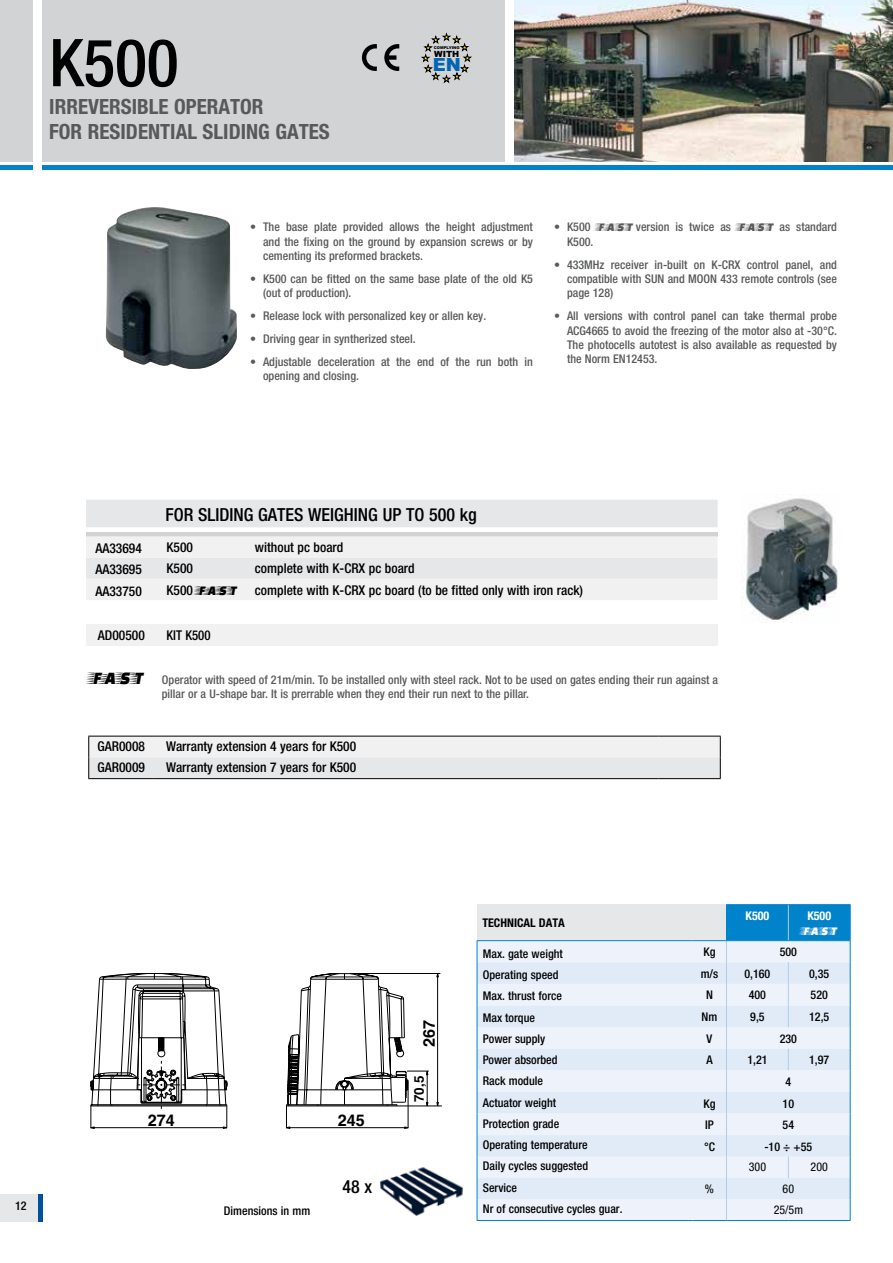
<style>
.page{position:relative;width:893px;height:1263px;background:#fff}
.page>*{position:absolute;margin:0;border:0;box-sizing:border-box;transform-origin:0 0}
.t1{font:500 condensed 66px "Helvetica Neue";color:#000}
.t2{font:700 condensed 21px/25.5px "Helvetica Neue";color:#58595b}
.t3{font:900 18.15px "Arial";color:#0066b3}
.t4{font:500 condensed 18px "Helvetica Neue";color:#000}
.t5{font:700 16.2px "Helvetica";color:#000}
.t6{font:500 condensed 13.5px/21.3px "Helvetica Neue";color:#000}
.t7{font:500 condensed 13.5px "Helvetica Neue";color:#000;scale:.95 1}
.t8{font:700 13.5px "Helvetica";color:#000}
.t9{font:500 condensed 12px/14.4px "Helvetica Neue";color:#58595b}
.t10{font:500 condensed 12px/21.3px "Helvetica Neue";color:#000}
.t11{font:condensed 12px/21.3px "Helvetica Neue LT Std";color:#000;text-align:center}
.t12{font:700 condensed 12px "Helvetica Neue";color:#000}
.t13{font:700 condensed 12px "Helvetica Neue";color:#fff}
.t14{font:12px "Faster One";color:#fff}
.t15{font:900 8.55px "Arial";color:#000}
.t16{font:900 3.9px "Arial";color:#000}
.s1{font-family:"Faster One";font-weight:400;font-stretch:normal}
.s2{font-family:"Faster One";font-weight:400;font-stretch:normal;font-size:18px;color:#000}
</style>
<div class="page">
<div style="left:86px;top:500px;width:632px;height:27px;background:#e6e7e8"></div>
<hr style="left:86px;top:532px;width:632px;height:4px;background:#d1d3d4">
<svg style="left:86px;top:536px;width:632px;height:64px"></svg>
<div style="left:0;top:1194px;width:38px;height:28px;background:#e6e7e8"></div>
<div style="left:38px;top:1194px;width:5px;height:28px;background:#00529c"></div>
<div style="left:43px;top:0;width:462px;height:161px;background:#d1d3d4"></div>
<img style="left:514px;top:0;width:379px;height:161px">
<img style="left:741px;top:498px;width:98px;height:124px">
<img style="left:106px;top:207px;width:131px;height:162px">
<svg style="left:90px;top:973px;width:352px;height:156px"></svg>
<svg style="left:362px;top:44px;width:15px;height:27px"></svg>
<svg style="left:384px;top:44px;width:15px;height:27px"></svg>
<svg style="left:422px;top:33px;width:49px;height:50px"></svg>
<div style="left:0;top:0;width:33px;height:161px;background:#d1d3d4"></div>
<hr style="left:43px;top:166px;width:850px;height:4px;background:#0083ca">
<hr style="left:0;top:166px;width:33px;height:4px;background:#0083ca">
<div style="left:477px;top:905px;width:249px;height:36px;background:#e6e7e8"></div>
<div style="left:478px;top:941px;width:248px;height:279px;background:#eef3fb"></div>
<svg style="left:478px;top:962px;width:248px;height:237px;background:#e7eef8"></svg>
<hr style="left:477px;top:940px;width:215px;height:1px;background:#0083ca">
<hr style="left:692px;top:940px;width:34px;height:1px;background:#0083ca">
<svg style="left:726px;top:905px;width:125px;height:315px;background:#cce2f3"></svg>
<svg style="left:477px;top:941px;width:1px;height:279px"></svg>
<hr style="left:477px;top:1220px;width:215px;height:1px;background:#0083ca">
<hr style="left:692px;top:1220px;width:34px;height:1px;background:#0083ca">
<hr style="left:726px;top:1220px;width:62px;height:1px;background:#0083ca">
<hr style="left:788px;top:1220px;width:62px;height:1px;background:#0083ca">
<hr style="left:726px;top:904px;width:62px;height:1px;background:#0083ca">
<hr style="left:726px;top:905px;width:1px;height:35px;background:#0083ca">
<hr style="left:788px;top:904px;width:62px;height:1px;background:#0083ca">
<hr style="left:850px;top:905px;width:1px;height:35px;background:#0083ca">
<hr style="left:726px;top:940px;width:62px;height:1px;background:#0083ca">
<hr style="left:788px;top:940px;width:62px;height:1px;background:#0083ca">
<div style="left:86px;top:625px;width:632px;height:21px;background:#f1f1f2"></div>
<svg style="left:88px;top:736px;width:633px;height:42px"></svg>
<hr style="left:88px;top:778px;width:66px;height:1px;background:#000">
<hr style="left:154px;top:778px;width:504px;height:1px;background:#000">
<hr style="left:658px;top:778px;width:63px;height:1px;background:#000">
<img style="left:379px;top:1167px;width:84px;height:49px">
<h1 class="t1" style="left:49px;top:23px;width:131px">K500</h1>
<p class="t15" style="left:434px;top:49px;width:27px">WITH</p>
<p class="t16" style="left:434px;top:46px;width:28px">COMPLYING</p>
<h3 class="t3" style="left:433px;top:54px;width:30px">EN</h3>
<h2 class="t2" style="left:49px;top:93px;width:282px">IRREVERSIBLE OPERATOR<br>FOR RESIDENTIAL SLIDING GATES</h2>
<p class="t9" style="left:263px;top:220px;width:271px;text-align:justify;text-indent:-13px">• The base plate provided allows the height adjustment and the fixing on the ground by expansion screws or by cementing its preformed brackets.</p>
<p class="t9" style="left:263px;top:271px;width:271px;text-indent:-13px">• K500 can be fitted on the same base plate of the old K5 (out of production).</p>
<p class="t9" style="left:250px;top:309px;width:237px">• Release lock with personalized key or allen key.</p>
<p class="t9" style="left:250px;top:331px;width:167px">• Driving gear in syntherized steel.</p>
<p class="t9" style="left:263px;top:354px;width:271px;text-indent:-13px">• Adjustable deceleration at the end of the run both in opening and closing.</p>
<p class="t9" style="left:567px;top:220px;width:271px;text-indent:-13px">• K500 <span class="s1">FAST</span> version is twice as <span class="s1">FAST</span> as standard<br>K500.</p>
<p class="t9" style="left:567px;top:257px;width:271px;text-align:justify;text-indent:-13px">• 433MHz receiver in-built on K-CRX control panel, and compatible with SUN and MOON 433 remote controls (see page 128)</p>
<p class="t9" style="left:567px;top:309px;width:271px;text-align:justify;text-indent:-13px">• All versions with control panel can take thermal probe ACG4665 to avoid the freezing of the motor also at -30°C.<br>The photocells autotest is also available as requested by the Norm EN12453.</p>
<h3 class="t4" style="left:165px;top:504px;width:313px">FOR SLIDING GATES WEIGHING UP TO 500 kg</h3>
<p class="t6" style="left:95px;top:537px;width:48px;text-align:justify">AA33694<br>AA33695<br>AA33750</p>
<p class="t6" style="left:98px;top:624px;width:48px">AD00500</p>
<p class="t6" style="left:167px;top:537px;width:28px">K500</p>
<p class="t6" style="left:255px;top:537px;width:90px">without pc board</p>
<p class="t6" style="left:167px;top:558px;width:28px">K500</p>
<p class="t6" style="left:255px;top:558px;width:161px">complete with K-CRX pc board</p>
<p class="t6" style="left:167px;top:579px;width:72px">K500 <span class="s1">FAST</span></p>
<p class="t6" style="left:255px;top:579px;width:330px">complete with K-CRX pc board (to be fitted only with iron rack)</p>
<p class="t7" style="left:167px;top:628px;width:48px">KIT K500</p>
<p class="t9" style="left:162px;top:672px;width:558px;text-indent:-72px"><span class="s2">FAST</span> Operator with speed of 21m/min. To be installed only with steel rack. Not to be used on gates ending their run against a pillar or a U-shape bar. It is prerrable when they end their run next to the pillar.</p>
<p class="t6" style="left:98px;top:735px;width:49px">GAR0008<br>GAR0009</p>
<p class="t6" style="left:166px;top:735px;width:192px">Warranty extension 4 years for K500<br>Warranty extension 7 years for K500</p>
<p class="t10" style="left:15px;top:1195px;width:13px">12</p>
<h3 class="t5" style="left:148px;top:1107px;width:29px">274</h3>
<h3 class="t5" style="left:338px;top:1107px;width:29px">245</h3>
<p class="t10" style="left:224px;top:1199px;width:88px">Dimensions in mm</p>
<h3 class="t4" style="left:342px;top:1176px;width:31px">48 x</h3>
<h3 class="t5" style="left:416px;top:1047px;width:29px;rotate:-90deg">267</h3>
<p class="t8" style="left:408px;top:1102px;width:28px;rotate:-90deg">70,5</p>
<p class="t12" style="left:482px;top:916px;width:84px">TECHNICAL DATA</p>
<p class="t10" style="left:483px;top:943px;width:141px">Max. gate weight<br>Operating speed<br>Max. thrust force<br>Max torque<br>Power supply<br>Power absorbed<br>Rack module<br>Actuator weight<br>Protection grade<br>Operating temperature<br>Daily cycles suggested<br>Service<br>Nr of consecutive cycles guar.</p>
<p class="t13" style="left:746px;top:909px;width:25px">K500</p>
<p class="t13" style="left:807px;top:909px;width:25px">K500</p>
<p class="t14" style="left:801px;top:924px;width:37px">FAST</p>
<p class="t10" style="left:703px;top:941px;width:13px">Kg</p>
<p class="t10" style="left:780px;top:941px;width:19px">500</p>
<p class="t10" style="left:701px;top:963px;width:19px">m/s</p>
<p class="t10" style="left:744px;top:963px;width:27px">0,160</p>
<p class="t10" style="left:809px;top:963px;width:22px">0,35</p>
<p class="t10" style="left:706px;top:984px;width:8px">N</p>
<p class="t10" style="left:749px;top:984px;width:19px">400</p>
<p class="t10" style="left:811px;top:984px;width:19px">520</p>
<p class="t10" style="left:702px;top:1006px;width:17px">Nm</p>
<p class="t10" style="left:750px;top:1006px;width:16px">9,5</p>
<p class="t10" style="left:809px;top:1006px;width:22px">12,5</p>
<p class="t10" style="left:707px;top:1027px;width:7px">V</p>
<p class="t10" style="left:780px;top:1027px;width:19px">230</p>
<p class="t10" style="left:706px;top:1049px;width:8px">A</p>
<p class="t10" style="left:747px;top:1049px;width:22px">1,21</p>
<p class="t10" style="left:809px;top:1049px;width:22px">1,97</p>
<p class="t10" style="left:785px;top:1071px;width:7px">4</p>
<p class="t10" style="left:703px;top:1092px;width:13px">Kg</p>
<p class="t10" style="left:783px;top:1092px;width:13px">10</p>
<p class="t10" style="left:705px;top:1114px;width:10px">IP</p>
<p class="t10" style="left:783px;top:1114px;width:13px">54</p>
<p class="t10" style="left:704px;top:1135px;width:13px">°C</p>
<p class="t10" style="left:764px;top:1135px;width:50px">-10 ÷ +55</p>
<p class="t11" style="left:749px;top:1156px;width:19px">300</p>
<p class="t11" style="left:811px;top:1156px;width:19px">200</p>
<p class="t11" style="left:705px;top:1177px;width:11px">%</p>
<p class="t11" style="left:774px;top:1177px;width:31px">60<br>25/5m</p>
</div>
